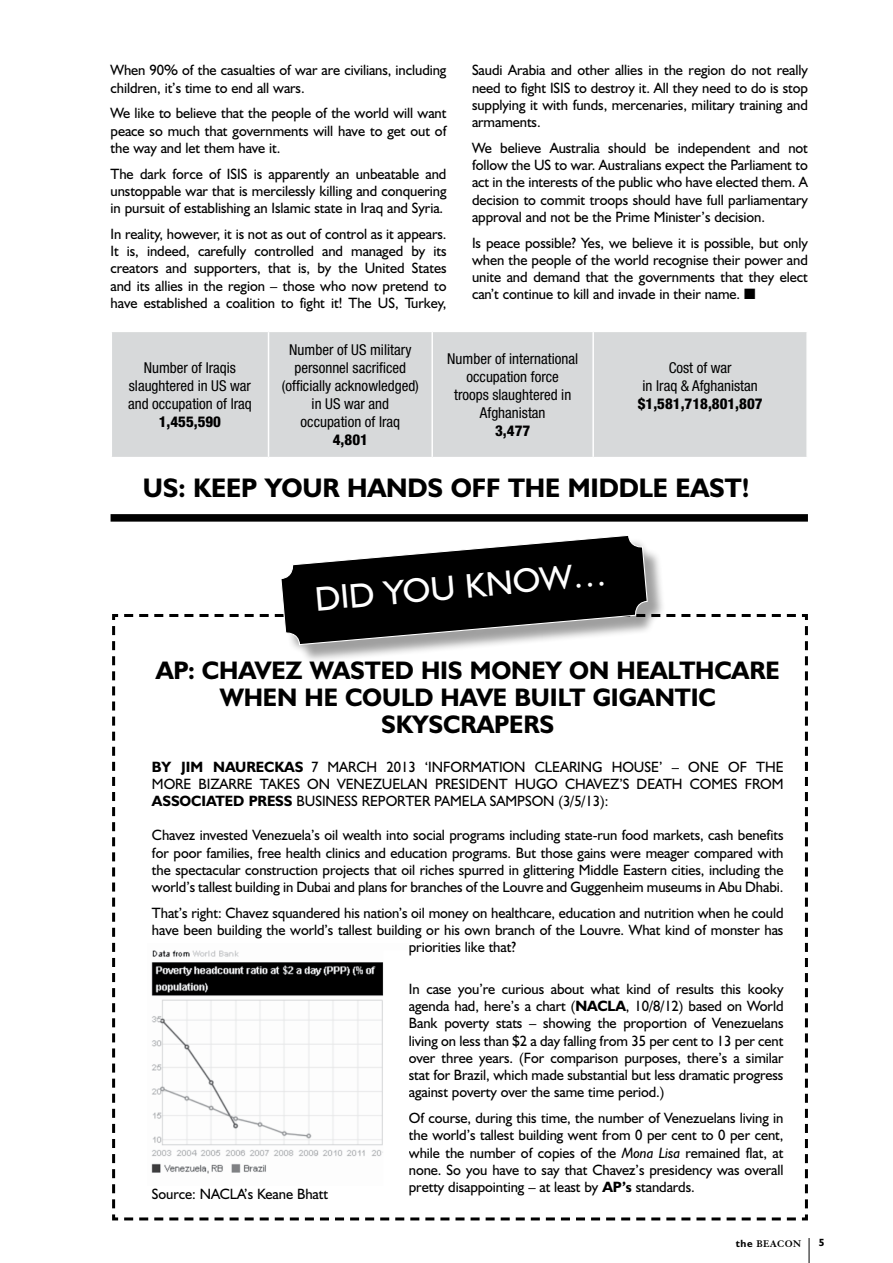
<style>
.page{position:relative;width:893px;height:1263px;background:#fff}
.page>*{position:absolute;margin:0;border:0;box-sizing:border-box;transform-origin:0 0}
.t1{font:34.5px "Humanist 521 BT";color:#fff}
.t2{font:700 27px "Humanist 521 BT";letter-spacing:-.005em;color:#000}
.t3{font:700 25.5px/27px "Humanist 521 BT";letter-spacing:-.005em;color:#000;text-align:center}
.t4{font:15px/17.2px "Humanist 521 BT";letter-spacing:-.005em;color:#000;text-align:justify}
.t5{font:condensed 15px/18px "Helvetica Neue LT Std";color:#000;text-align:center}
.t6{font:800 condensed 15px "Helvetica Neue LT Std";color:#000}
.t7{font:700 10.5px "Elegant Garamond BT";letter-spacing:.05em;color:#000}
.t8{font:700 10.5px "Humanist 521 BT";color:#000}
.s1{font-size:30px}
.s2{font-weight:700}
.s3{font-style:italic}
.s4{font-family:"Humanist 521 BT"}
</style>
<div class="page">
<svg style="left:112px;top:614px;width:696px;height:607px"></svg>
<div style="left:112px;top:332px;width:694px;height:125px;background:#d7d9da"></div>
<hr style="left:268px;top:332px;width:1px;height:125px;background:#fff">
<hr style="left:431px;top:332px;width:2px;height:125px;background:#fff">
<hr style="left:592px;top:332px;width:2px;height:125px;background:#fff">
<svg style="left:809px;top:1238px;width:1px;height:25px"></svg>
<div style="left:111px;top:514px;width:697px;height:8px;background:#000"></div>
<div style="left:283px;top:538px;width:383px;height:126px;background:#fff"></div>
<svg style="left:121px;top:551px;width:675px;height:94px"></svg>
<svg style="left:280px;top:535px;width:368px;height:122px"></svg>
<img style="left:147px;top:944px;width:262px;height:241px">
<p class="t4" style="left:111px;top:61px;width:337px">When 90% of the casualties of war are civilians, including children, it’s time to end all wars.</p>
<p class="t4" style="left:111px;top:104px;width:337px">We like to believe that the people of the world will want peace so much that governments will have to get out of the way and let them have it.</p>
<p class="t4" style="left:111px;top:164px;width:337px">The dark force of ISIS is apparently an unbeatable and unstoppable war that is mercilessly killing and conquering in pursuit of establishing an Islamic state in Iraq and Syria.</p>
<p class="t4" style="left:111px;top:225px;width:337px">In reality, however, it is not as out of control as it appears.<br>It is, indeed, carefully controlled and managed by its creators and supporters, that is, by the United States and its allies in the region – those who now pretend to have established a coalition to fight it! The US, Turkey,</p>
<p class="t4" style="left:472px;top:61px;width:337px">Saudi Arabia and other allies in the region do not really need to fight ISIS to destroy it. All they need to do is stop supplying it with funds, mercenaries, military training and armaments.</p>
<p class="t4" style="left:472px;top:139px;width:337px">We believe Australia should be independent and not follow the US to war. Australians expect the Parliament to act in the interests of the public who have elected them. A decision to commit troops should have full parliamentary approval and not be the Prime Minister’s decision.</p>
<p class="t4" style="left:472px;top:233px;width:337px">Is peace possible? Yes, we believe it is possible, but only when the people of the world recognise their power and unite and demand that the governments that they elect can’t continue to kill and invade in their name. ■</p>
<p class="t5" style="left:128px;top:358px;width:125px">Number of Iraqis slaughtered in US war and occupation of Iraq</p>
<p class="t6" style="left:159px;top:412px;width:64px">1,455,590</p>
<p class="t5" style="left:282px;top:340px;width:139px">Number of US military personnel sacrificed (officially acknowledged) in US war and occupation of Iraq</p>
<p class="t6" style="left:333px;top:430px;width:37px">4,801</p>
<p class="t5" style="left:447px;top:349px;width:132px">Number of international occupation force<br>troops slaughtered in<br>Afghanistan</p>
<p class="t6" style="left:495px;top:421px;width:37px">3,477</p>
<p class="t5" style="left:643px;top:358px;width:117px">Cost of war<br>in Iraq &amp; Afghanistan</p>
<p class="t6" style="left:638px;top:394px;width:126px">$1,581,718,801,807</p>
<h2 class="t2" style="left:143px;top:471px;width:609px">US: KEEP YOUR HANDS OFF THE MIDDLE EAST!</h2>
<h1 class="t1" style="left:313px;top:578px;width:294px;rotate:-5deg">DID YOU KNOW…</h1>
<h3 class="t3" style="left:156px;top:656px;width:625px">AP: CHAVEZ WASTED HIS MONEY ON HEALTHCARE<br>WHEN HE COULD HAVE BUILT GIGANTIC<br>SKYSCRAPERS<span class="s1">  </span></h3>
<p class="t4" style="left:152px;top:757px;width:633px"><span class="s2">BY JIM NAURECKAS</span> 7 MARCH 2013 ‘INFORMATION CLEARING HOUSE’ – ONE OF THE MORE BIZARRE TAKES ON VENEZUELAN PRESIDENT HUGO CHAVEZ’S DEATH COMES FROM <span class="s2">ASSOCIATED PRESS</span> BUSINESS REPORTER PAMELA SAMPSON (3/5/13):</p>
<p class="t4" style="left:152px;top:826px;width:633px">Chavez invested Venezuela’s oil wealth into social programs including state-run food markets, cash benefits for poor families, free health clinics and education programs. But those gains were meager compared with the spectacular construction projects that oil riches spurred in glittering Middle Eastern cities, including the world’s tallest building in Dubai and plans for branches of the Louvre and Guggenheim museums in Abu Dhabi.</p>
<p class="t4" style="left:152px;top:904px;width:633px">That’s right: Chavez squandered his nation’s oil money on healthcare, education and nutrition when he could</p>
<p class="t4" style="left:152px;top:921px;width:633px">have been building the world’s tallest building or his own branch of the Louvre. What kind of monster has</p>
<p class="t4" style="left:409px;top:938px;width:109px">priorities like that?</p>
<p class="t4" style="left:409px;top:980px;width:376px">In case you’re curious about what kind of results this kooky agenda had, here’s a chart (<span class="s2">NACLA</span>, 10/8/12) based on World Bank poverty stats – showing the proportion of Venezuelans living on less than $2 a day falling from 35 per cent to 13 per cent over three years. (For comparison purposes, there’s a similar stat for Brazil, which made substantial but less dramatic progress against poverty over the same time period.)</p>
<p class="t4" style="left:409px;top:1109px;width:376px">Of course, during this time, the number of Venezuelans living in the world’s tallest building went from 0 per cent to 0 per cent, while the number of copies of the <span class="s3">Mona Lisa</span> remained flat, at none. So you have to say that Chavez’s presidency was overall pretty disappointing – at least by <span class="s2">AP’s</span> standards.</p>
<p class="t4" style="left:152px;top:1185px;width:178px">Source: NACLA’s Keane Bhatt</p>
<p class="t7" style="left:736px;top:1237px;width:67px"><span class="s4">the</span> BEACON</p>
<p class="t8" style="left:819px;top:1236px;width:7px">5</p>
</div>
